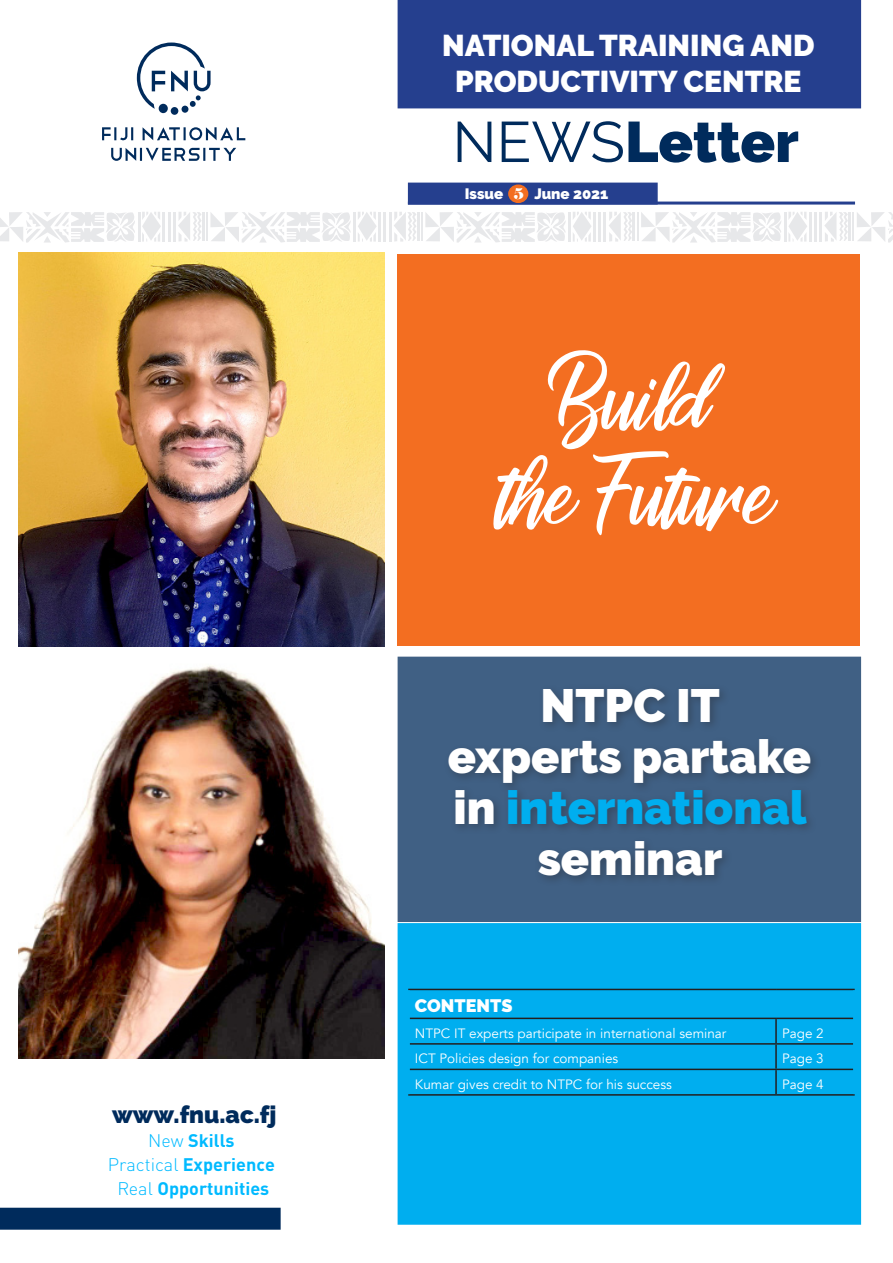
<style>
.page{position:relative;width:893px;height:1263px;background:#fff}
.page>*{position:absolute;margin:0;border:0;box-sizing:border-box;transform-origin:0 0}
.t1{font:79.5px "Raph Lanok Future";color:#fff}
.t2{font:900 57px "Raleway";letter-spacing:-.005em;color:#002b5c}
.t3{font:900 46.5px "Raleway";color:#fff}
.t4{font:900 46.5px "Raleway";color:#00aeef}
.t5{font:900 30px "Raleway";color:#fff}
.t6{font:900 24px "Raleway";color:#002b5c}
.t7{font:700 18px "FFDIN Pro";color:#00baff}
.t8{font:900 18px "Raleway";color:#fff}
.t9{font:900 15px "Raleway";color:#fff}
.t10{font:13.5px "Avenir";color:#fff}
.s1{font-weight:300}
.s2{font-weight:400}
.s3{font-family:"Elephant";font-weight:400}
.s4{color:#fff}
</style>
<div class="page">
<div style="left:398px;top:254px;width:462px;height:392px;background:#f36e21"></div>
<img style="left:18px;top:253px;width:367px;height:393px">
<img style="left:18px;top:665px;width:367px;height:394px">
<div style="left:171px;top:107px;width:7px;height:8px;background:#002b5c;border-radius:50%"></div>
<div style="left:159px;top:104px;width:9px;height:9px;background:#002b5c;border-radius:50%"></div>
<div style="left:182px;top:106px;width:6px;height:7px;background:#002b5c;border-radius:50%"></div>
<svg style="left:137px;top:43px;width:74px;height:66px"></svg>
<svg style="left:102px;top:127px;width:143px;height:13px"></svg>
<svg style="left:111px;top:148px;width:125px;height:13px"></svg>
<hr style="left:408px;top:202px;width:447px;height:3px;background:#253f8e">
<div style="left:398px;top:1px;width:462px;height:107px;background:#253f8e"></div>
<div style="left:398px;top:0;width:463px;height:108px;border:2px solid #253f8e"></div>
<div style="left:398px;top:923px;width:463px;height:302px;background:#00aeef;border:2px solid #00aeef"></div>
<div style="left:398px;top:657px;width:463px;height:265px;background:#406084"></div>
<div style="left:444px;top:684px;width:378px;height:203px;background:#231f20;opacity:.34"></div>
<hr style="left:173px;top:212px;width:2px;height:30px;background:#565968">
<hr style="left:168px;top:212px;width:2px;height:30px;background:#565968">
<hr style="left:163px;top:212px;width:2px;height:30px;background:#565968">
<svg style="left:0;top:212px;width:161px;height:31px"></svg>
<hr style="left:138px;top:212px;width:3px;height:30px;background:#565968">
<hr style="left:202px;top:212px;width:2px;height:28px;background:#565968">
<hr style="left:206px;top:212px;width:2px;height:28px;background:#565968">
<svg style="left:178px;top:212px;width:23px;height:30px"></svg>
<hr style="left:389px;top:212px;width:2px;height:30px;background:#565968">
<hr style="left:384px;top:212px;width:2px;height:30px;background:#565968">
<hr style="left:378px;top:212px;width:3px;height:30px;background:#565968">
<svg style="left:210px;top:212px;width:167px;height:31px"></svg>
<hr style="left:353px;top:212px;width:3px;height:30px;background:#565968">
<hr style="left:417px;top:212px;width:2px;height:28px;background:#565968">
<hr style="left:421px;top:212px;width:2px;height:28px;background:#565968">
<svg style="left:394px;top:212px;width:22px;height:30px"></svg>
<hr style="left:604px;top:212px;width:2px;height:30px;background:#565968">
<hr style="left:599px;top:212px;width:2px;height:30px;background:#565968">
<hr style="left:593px;top:212px;width:3px;height:30px;background:#565968">
<svg style="left:425px;top:212px;width:166px;height:31px"></svg>
<hr style="left:568px;top:212px;width:3px;height:30px;background:#565968">
<hr style="left:820px;top:212px;width:2px;height:30px;background:#565968">
<hr style="left:814px;top:212px;width:2px;height:30px;background:#565968">
<hr style="left:809px;top:212px;width:2px;height:30px;background:#565968">
<svg style="left:609px;top:212px;width:198px;height:31px"></svg>
<hr style="left:784px;top:212px;width:3px;height:30px;background:#565968">
<svg style="left:857px;top:212px;width:36px;height:31px"></svg>
<hr style="left:849px;top:212px;width:2px;height:28px;background:#565968">
<hr style="left:852px;top:212px;width:2px;height:28px;background:#565968">
<svg style="left:824px;top:212px;width:24px;height:30px"></svg>
<hr style="left:408px;top:989px;width:368px;height:1px;background:#231f20">
<hr style="left:776px;top:989px;width:79px;height:1px;background:#231f20">
<hr style="left:410px;top:1018px;width:366px;height:1px;background:#231f20">
<hr style="left:776px;top:1018px;width:77px;height:1px;background:#231f20">
<hr style="left:410px;top:1043px;width:366px;height:2px;background:#231f20">
<hr style="left:776px;top:1043px;width:77px;height:2px;background:#231f20">
<hr style="left:775px;top:1045px;width:2px;height:24px;background:#231f20">
<hr style="left:410px;top:1069px;width:366px;height:1px;background:#231f20">
<hr style="left:776px;top:1069px;width:77px;height:1px;background:#231f20">
<hr style="left:775px;top:1070px;width:2px;height:24px;background:#231f20">
<hr style="left:408px;top:1094px;width:368px;height:2px;background:#231f20">
<hr style="left:776px;top:1094px;width:79px;height:2px;background:#231f20">
<hr style="left:775px;top:1019px;width:2px;height:24px;background:#231f20">
<div style="left:0;top:1208px;width:281px;height:22px;background:#002b5c"></div>
<div style="left:408px;top:183px;width:250px;height:22px;background:#253f8e;border:2px solid #253f8e"></div>
<div style="left:509px;top:185px;width:19px;height:17px;background:#f36e21;border-radius:50%"></div>
<div style="left:508px;top:184px;width:20px;height:19px;border:2px solid #f36e21;border-radius:50%"></div>
<p class="t6" style="left:112px;top:1100px;width:166px">www.fnu.ac.fj</p>
<p class="t7" style="left:148px;top:1125px;width:88px"><span class="s1">New</span> Skills</p>
<p class="t7" style="left:108px;top:1149px;width:169px"><span class="s1">Practical</span> Experience</p>
<p class="t7" style="left:118px;top:1173px;width:153px"><span class="s1">Real</span> Opportunities</p>
<p class="t5" style="left:442px;top:28px;width:374px">NATIONAL TRAINING AND</p>
<p class="t5" style="left:455px;top:64px;width:348px">PRODUCTIVITY CENTRE</p>
<p class="t2" style="left:452px;top:109px;width:348px"><span class="s2">NEWS</span>Letter</p>
<p class="t9" style="left:465px;top:185px;width:145px">Issue <span class="s3">5</span> June 2021</p>
<p class="t1" style="left:548px;top:355px;width:164px">Build</p>
<p class="t1" style="left:499px;top:450px;width:278px">the Future</p>
<p class="t3" style="left:540px;top:679px;width:181px">NTPC IT</p>
<p class="t3" style="left:448px;top:730px;width:365px">experts partake</p>
<p class="t4" style="left:454px;top:781px;width:355px"><span class="s4">in</span> international</p>
<p class="t3" style="left:538px;top:832px;width:186px">seminar</p>
<p class="t8" style="left:415px;top:995px;width:99px">CONTENTS</p>
<p class="t10" style="left:415px;top:1025px;width:313px">NTPC IT experts participate in international seminar</p>
<p class="t10" style="left:782px;top:1025px;width:43px">Page 2</p>
<p class="t10" style="left:415px;top:1051px;width:205px">ICT Policies design for companies</p>
<p class="t10" style="left:782px;top:1051px;width:43px">Page 3</p>
<p class="t10" style="left:415px;top:1076px;width:258px">Kumar gives credit to NTPC for his success</p>
<p class="t10" style="left:782px;top:1076px;width:43px">Page 4</p>
</div>
